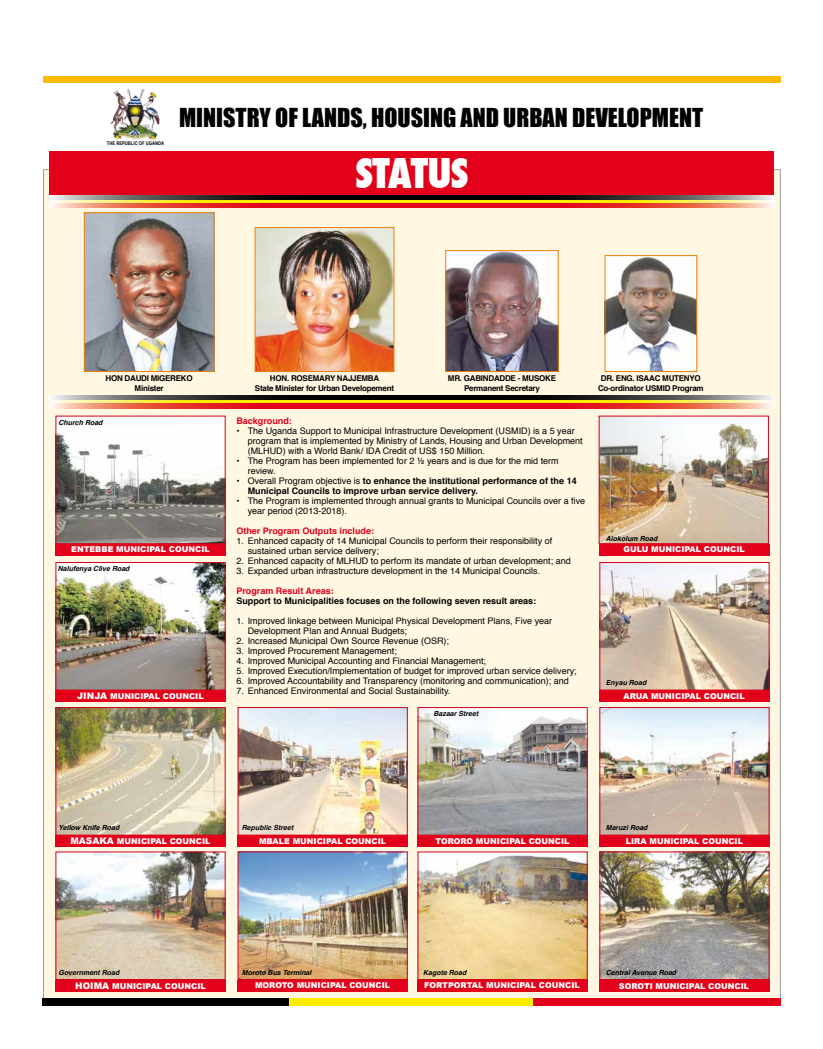
<style>
.page{position:relative;width:823px;height:1049px;background:#fff}
.page>*{position:absolute;margin:0;border:0;box-sizing:border-box;transform-origin:0 0}
.t1{font:800 condensed 40px "Futura";letter-spacing:-.03em;color:#fff}
.t2{font:24px "Impact";color:#000}
.t3{font:9px/10px "Helvetica";color:#000}
.t4{font:700 9px/10px "Helvetica";color:#000}
.t5{font:700 9px "Helvetica";color:#e2001a}
.t6{font:900 8px "Arial";color:#fff}
.t7{font:700 8px/10px "Helvetica";letter-spacing:-.03em;color:#000;text-align:center}
.t8{font:italic 700 7px "Helvetica";color:#000}
.t9{font:700 5.1px "Arial Narrow";color:#000}
.s1{font-size:9px}
.s2{font-weight:400}
</style>
<div class="page">
<div style="left:43px;top:169px;width:737px;height:836px;background:#fff7e2;border:1px solid #9c9e9f"></div>
<div style="left:43px;top:998px;width:247px;height:7px;background:#000"></div>
<div style="left:290px;top:998px;width:246px;height:7px;background:#ffed00"></div>
<div style="left:533px;top:998px;width:247px;height:7px;background:#e2001a"></div>
<svg style="left:50px;top:199px;width:723px;height:4px;background:#cdc230"></svg>
<svg style="left:50px;top:195px;width:723px;height:4px;background:#39393a"></svg>
<svg style="left:50px;top:203px;width:723px;height:4px;background:#e63538"></svg>
<div style="left:50px;top:151px;width:723px;height:44px;background:#e2001a"></div>
<img style="left:600px;top:418px;width:166px;height:124px">
<div style="left:598px;top:416px;width:170px;height:128px;border:1px solid #d10019"></div>
<img style="left:601px;top:564px;width:166px;height:124px">
<div style="left:599px;top:562px;width:170px;height:128px;border:1px solid #d10019"></div>
<img style="left:601px;top:709px;width:166px;height:124px">
<div style="left:599px;top:707px;width:170px;height:128px;border:1px solid #d10019"></div>
<img style="left:601px;top:853px;width:166px;height:125px">
<div style="left:599px;top:851px;width:170px;height:129px;border:1px solid #d10019"></div>
<img style="left:239px;top:709px;width:166px;height:124px">
<div style="left:237px;top:707px;width:170px;height:128px;border:1px solid #d10019"></div>
<img style="left:419px;top:709px;width:166px;height:125px">
<div style="left:417px;top:707px;width:170px;height:129px;border:1px solid #d10019"></div>
<img style="left:57px;top:564px;width:166px;height:124px">
<div style="left:55px;top:562px;width:170px;height:128px;border:1px solid #d10019"></div>
<img style="left:57px;top:418px;width:166px;height:124px">
<div style="left:55px;top:416px;width:170px;height:128px;border:1px solid #d10019"></div>
<img style="left:57px;top:709px;width:166px;height:124px">
<div style="left:55px;top:707px;width:170px;height:128px;border:1px solid #d10019"></div>
<img style="left:57px;top:853px;width:166px;height:125px">
<div style="left:55px;top:851px;width:170px;height:129px;border:1px solid #d10019"></div>
<img style="left:419px;top:853px;width:166px;height:125px">
<img style="left:239px;top:853px;width:166px;height:125px">
<div style="left:237px;top:851px;width:170px;height:129px;border:1px solid #d10019"></div>
<img style="left:256px;top:229px;width:136px;height:141px">
<div style="left:254px;top:227px;width:140px;height:145px;border:1px solid #ee7f00"></div>
<img style="left:447px;top:252px;width:109px;height:118px">
<div style="left:445px;top:250px;width:113px;height:122px;border:1px solid #ee7f00"></div>
<img style="left:86px;top:214px;width:126px;height:156px">
<div style="left:84px;top:212px;width:130px;height:160px;border:1px solid #ee7f00"></div>
<img style="left:606px;top:257px;width:88px;height:113px">
<div style="left:604px;top:255px;width:92px;height:117px;border:1px solid #ee7f00"></div>
<svg style="left:49px;top:400px;width:724px;height:4px;background:#f8c130"></svg>
<svg style="left:49px;top:395px;width:724px;height:5px;background:#3a3a3b"></svg>
<svg style="left:49px;top:404px;width:724px;height:4px;background:#e63638"></svg>
<div style="left:43px;top:76px;width:737px;height:7px;background:#fabb00"></div>
<img style="left:110px;top:88px;width:50px;height:51px">
<div style="left:55px;top:544px;width:170px;height:11px;background:#e2001a"></div>
<div style="left:55px;top:690px;width:170px;height:12px;background:#e2001a"></div>
<div style="left:55px;top:835px;width:170px;height:12px;background:#e2001a"></div>
<div style="left:237px;top:835px;width:170px;height:12px;background:#e2001a"></div>
<div style="left:417px;top:836px;width:170px;height:11px;background:#e2001a"></div>
<div style="left:598px;top:980px;width:170px;height:12px;background:#e2001a"></div>
<div style="left:599px;top:836px;width:170px;height:11px;background:#e2001a"></div>
<div style="left:598px;top:690px;width:170px;height:12px;background:#e2001a"></div>
<div style="left:598px;top:544px;width:170px;height:11px;background:#e2001a"></div>
<div style="left:55px;top:980px;width:170px;height:11px;background:#e2001a"></div>
<div style="left:237px;top:980px;width:170px;height:11px;background:#e2001a"></div>
<div style="left:417px;top:980px;width:170px;height:11px;background:#e2001a"></div>
<p class="t9" style="left:107px;top:139px;width:58px">THE REPUBLIC OF UGANDA</p>
<h2 class="t2" style="left:179px;top:99px;width:525px">MINISTRY OF LANDS, HOUSING AND URBAN DEVELOPMENT</h2>
<h1 class="t1" style="left:355px;top:146px;width:115px">STATUS</h1>
<p class="t7" style="left:105px;top:373px;width:89px">HON DAUDI MIGEREKO<br>Minister</p>
<p class="t7" style="left:255px;top:373px;width:140px">HON. ROSEMARY NAJJEMBA<br>State Minister for Urban Developement</p>
<p class="t7" style="left:447px;top:373px;width:110px">MR. GABINDADDE - MUSOKE<br>Permanent Secretary</p>
<p class="t7" style="left:597px;top:373px;width:107px">DR. ENG. ISAAC MUTENYO<br>Co-ordinator USMID Program</p>
<p class="t8" style="left:59px;top:417px;width:45px">Church Road</p>
<p class="t6" style="left:71px;top:543px;width:140px">ENTEBBE MUNICIPAL COUNCIL</p>
<p class="t8" style="left:58px;top:563px;width:73px">Nalufenya Clive Road</p>
<p class="t6" style="left:77px;top:691px;width:128px"><span class="s1">JINJA</span> MUNICIPAL COUNCIL</p>
<p class="t5" style="left:236px;top:414px;width:57px">Background:</p>
<p class="t3" style="left:247px;top:427px;width:336px;text-indent:-11px">• The Uganda Support to Municipal Infrastructure Development (USMID) is a 5 year program that is implemented by Ministry of Lands, Housing and Urban Development (MLHUD) with a World Bank/ IDA Credit of US$ 150 Million.</p>
<p class="t3" style="left:247px;top:457px;width:312px;text-indent:-11px">• The Program has been implemented for 2 ½ years and is due for the mid term review.</p>
<p class="t4" style="left:247px;top:476px;width:330px;text-indent:-11px"><span class="s2">• Overall Program objective is</span> to enhance the institutional performance of the 14<br>Municipal Councils to improve urban service delivery.</p>
<p class="t3" style="left:247px;top:497px;width:339px;text-indent:-11px">• The Program is implemented through annual grants to Municipal Councils over a five year period (2013-2018).</p>
<p class="t5" style="left:236px;top:524px;width:139px">Other Program Outputs include:</p>
<p class="t3" style="left:247px;top:537px;width:306px;text-indent:-11px">1. Enhanced capacity of 14 Municipal Councils to perform their responsibility of sustained urban service delivery;</p>
<p class="t3" style="left:236px;top:556px;width:336px">2. Enhanced capacity of MLHUD to perform its mandate of urban development; and</p>
<p class="t3" style="left:236px;top:566px;width:305px">3. Expanded urban infrastructure development in the 14 Municipal Councils.</p>
<p class="t5" style="left:236px;top:584px;width:99px">Program Result Areas:</p>
<p class="t4" style="left:236px;top:596px;width:301px">Support to Municipalities focuses on the following seven result areas:</p>
<p class="t3" style="left:247px;top:616px;width:306px;text-indent:-11px">1. Improved linkage between Municipal Physical Development Plans, Five year<br>Development Plan and Annual Budgets;</p>
<p class="t3" style="left:236px;top:636px;width:214px">2. Increased Municipal Own Source Revenue (OSR);</p>
<p class="t3" style="left:236px;top:646px;width:162px">3. Improved Procurement Management;</p>
<p class="t3" style="left:236px;top:656px;width:251px">4. Improved Municipal Accounting and Financial Management;</p>
<p class="t3" style="left:236px;top:666px;width:341px">5. Improved Execution/Implementation of budget for improved urban service delivery;</p>
<p class="t3" style="left:236px;top:676px;width:334px">6. Improved Accountability and Transparency (monitoring and communication); and</p>
<p class="t3" style="left:236px;top:686px;width:215px">7. Enhanced Environmental and Social Sustainability.</p>
<p class="t8" style="left:605px;top:532px;width:53px">Alokolum Road</p>
<p class="t6" style="left:623px;top:543px;width:123px">GULU MUNICIPAL COUNCIL</p>
<p class="t8" style="left:605px;top:677px;width:42px">Enyau Road</p>
<p class="t6" style="left:623px;top:690px;width:123px">ARUA MUNICIPAL COUNCIL</p>
<p class="t8" style="left:433px;top:708px;width:46px">Bazaar Street</p>
<p class="t8" style="left:59px;top:821px;width:62px">Yellow Knife Road</p>
<p class="t8" style="left:242px;top:821px;width:53px">Republic Street</p>
<p class="t6" style="left:70px;top:836px;width:142px"><span class="s1">MASAKA</span> MUNICIPAL COUNCIL</p>
<p class="t6" style="left:259px;top:835px;width:129px">MBALE MUNICIPAL COUNCIL</p>
<p class="t6" style="left:435px;top:835px;width:135px">TORORO MUNICIPAL COUNCIL</p>
<p class="t8" style="left:605px;top:821px;width:43px">Maruzi Road</p>
<p class="t6" style="left:625px;top:835px;width:119px">LIRA MUNICIPAL COUNCIL</p>
<p class="t8" style="left:59px;top:966px;width:62px">Government Road</p>
<p class="t8" style="left:242px;top:966px;width:71px">Moroto Bus Terminal</p>
<p class="t8" style="left:423px;top:966px;width:45px">Kagote Road</p>
<p class="t6" style="left:75px;top:980px;width:132px"><span class="s1">HOIMA</span> MUNICIPAL COUNCIL</p>
<p class="t6" style="left:255px;top:979px;width:137px">MOROTO MUNICIPAL COUNCIL</p>
<p class="t6" style="left:424px;top:979px;width:157px">FORTPORTAL MUNICIPAL COUNCIL</p>
<p class="t8" style="left:605px;top:966px;width:72px">Central Avenue Road</p>
<p class="t6" style="left:618px;top:980px;width:132px">SOROTI MUNICIPAL COUNCIL</p>
</div>
